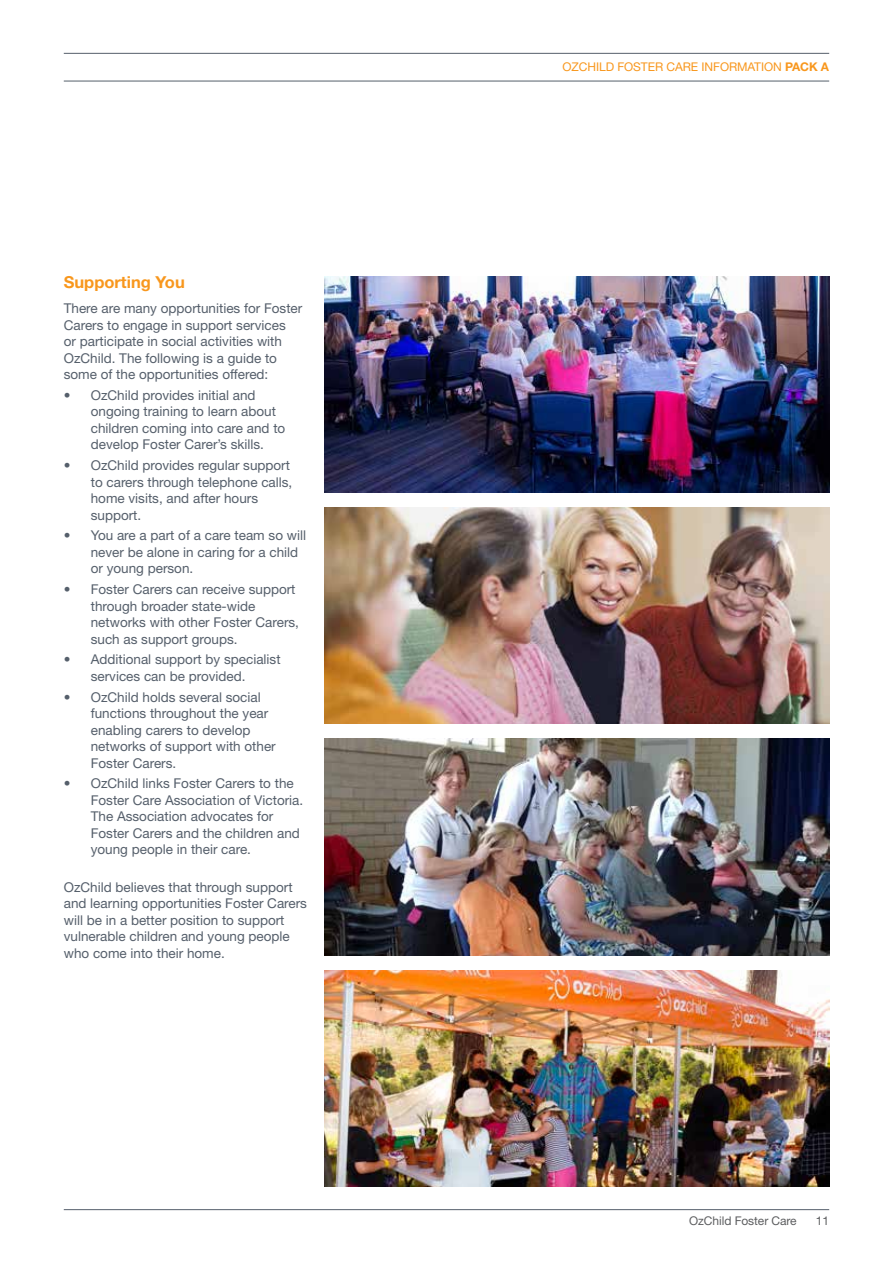
<style>
.page{position:relative;width:893px;height:1263px;background:#fff}
.page>*{position:absolute;margin:0;border:0;box-sizing:border-box;transform-origin:0 0}
.t1{font:700 16.5px "Helvetica Neue LT Std";color:#f8971d}
.t2{font:13.5px/16.5px "Helvetica Neue LT Std";color:#555f6b}
.t3{font:12px "Helvetica Neue LT Std";letter-spacing:-.005em;color:#f8971d}
.t4{font:12px "Helvetica Neue LT Std";letter-spacing:-.005em;color:#5d5e60}
.s1{font-weight:700}
</style>
<div class="page">
<hr style="left:64px;top:53px;width:765px;height:1px;background:#555f6b">
<hr style="left:64px;top:81px;width:765px;height:1px;background:#555f6b">
<hr style="left:64px;top:1209px;width:765px;height:1px;background:#555f6b">
<img style="left:325px;top:276px;width:504px;height:217px">
<img style="left:325px;top:508px;width:504px;height:216px">
<img style="left:325px;top:739px;width:504px;height:216px">
<img style="left:325px;top:970px;width:504px;height:216px">
<p class="t1" style="left:64px;top:272px;width:123px">Supporting You</p>
<p class="t2" style="left:64px;top:300px;width:240px">There are many opportunities for Foster Carers to engage in support services<br>or participate in social activities with OzChild. The following is a guide to some of the opportunities offered:</p>
<p class="t2" style="left:91px;top:387px;width:196px;text-indent:-27px">• OzChild provides initial and ongoing training to learn about children coming into care and to develop Foster Carer’s skills.</p>
<p class="t2" style="left:91px;top:457px;width:203px;text-indent:-27px">• OzChild provides regular support to carers through telephone calls, home visits, and after hours support.</p>
<p class="t2" style="left:91px;top:527px;width:217px;text-indent:-27px">• You are a part of a care team so will never be alone in caring for a child or young person.</p>
<p class="t2" style="left:91px;top:581px;width:210px;text-indent:-27px">• Foster Carers can receive support through broader state-wide networks with other Foster Carers, such as support groups.</p>
<p class="t2" style="left:64px;top:651px;width:218px;text-align:center">• Additional support by specialist services can be provided.</p>
<p class="t2" style="left:91px;top:688px;width:187px;text-indent:-27px">• OzChild holds several social functions throughout the year enabling carers to develop networks of support with other<br>Foster Carers.</p>
<p class="t2" style="left:91px;top:775px;width:214px;text-indent:-27px">• OzChild links Foster Carers to the Foster Care Association of Victoria.<br>The Association advocates for Foster Carers and the children and young people in their care.</p>
<p class="t2" style="left:64px;top:878px;width:245px">OzChild believes that through support and learning opportunities Foster Carers will be in a better position to support vulnerable children and young people who come into their home.</p>
<p class="t3" style="left:562px;top:60px;width:268px">ozchild foster care info rmatio n <span class="s1">pack A</span></p>
<p class="t4" style="left:689px;top:1214px;width:109px">OzChild Foster Care</p>
<p class="t4" style="left:816px;top:1214px;width:15px">11</p>
</div>
